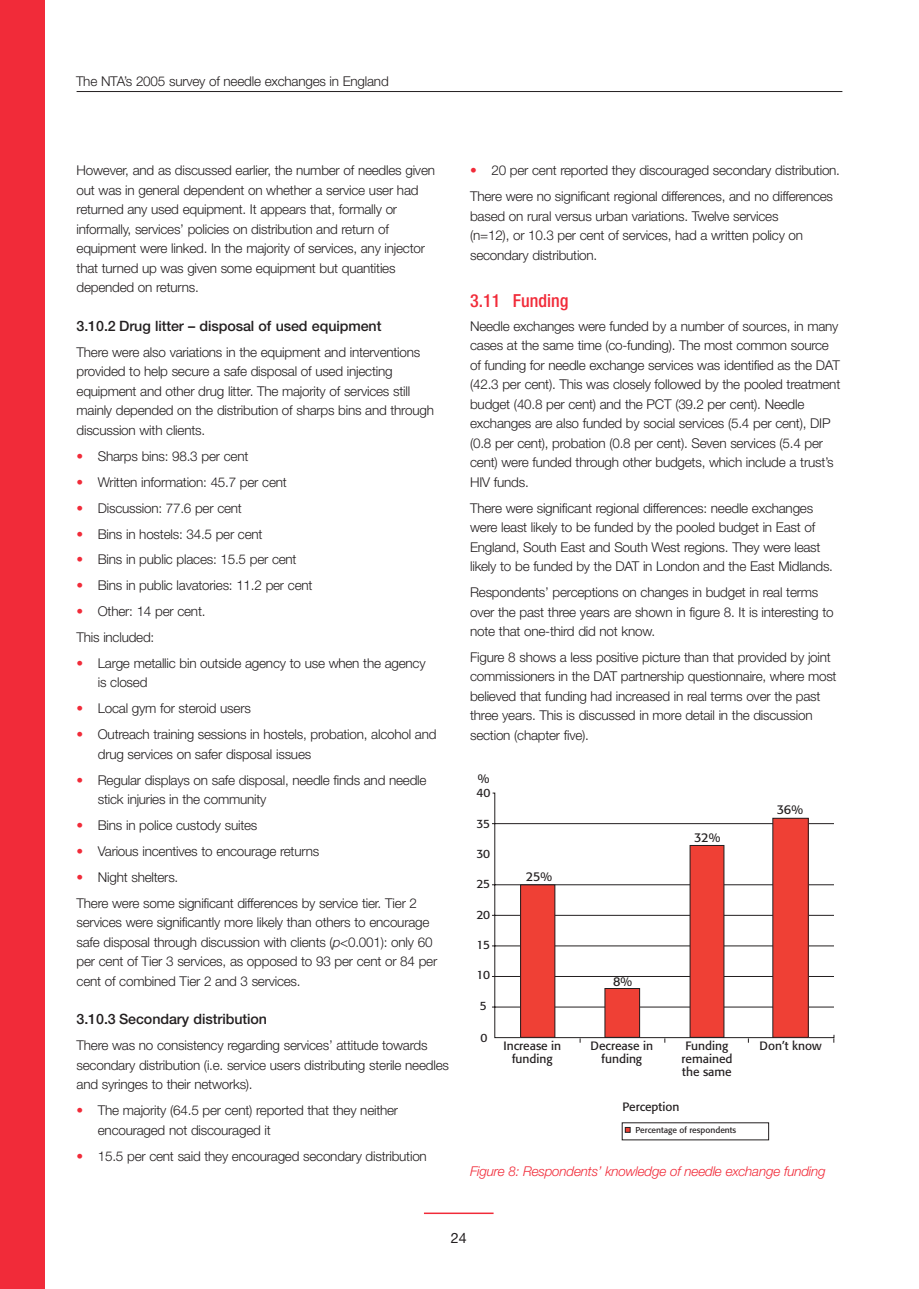
<style>
.page{position:relative;width:919px;height:1289px;background:#fff}
.page>*{position:absolute;margin:0;border:0;box-sizing:border-box;transform-origin:0 0}
.t1{font:500 condensed 18px "Helvetica Neue LT";color:#f12b39}
.t2{font:500 14.25px "Helvetica Neue LT";letter-spacing:-.005em;color:#231f20}
.t3{font:14.25px "Helvetica Neue LT";color:#231f20}
.t4{font:300 13.5px/19.5px "Helvetica Neue LT";letter-spacing:-.015em;color:#231f20}
.t5{font:italic 300 13.5px "Helvetica Neue LT";letter-spacing:-.015em;color:#f12b39}
.t6{font:12.75px "Formata";color:#231f20}
.t7{font:12px/12.8px "Formata";color:#231f20;text-align:center}
.t8{font:8.4px "Formata";color:#231f20}
.s1{color:#f12b39}
.s2{font-style:italic}
</style>
<div class="page">
<hr style="left:424px;top:1212px;width:69px;height:1px;background:#f12b39">
<hr style="left:77px;top:91px;width:765px;height:1px;background:#231f20">
<div style="left:0;top:0;width:45px;height:1288px;background:#f12b39"></div>
<svg style="left:492px;top:792px;width:87px;height:245px"></svg>
<div style="left:520px;top:884px;width:35px;height:153px;background:#ef4035"></div>
<div style="left:520px;top:884px;width:35px;height:153px;border:1px solid #231f20"></div>
<svg style="left:579px;top:817px;width:255px;height:226px"></svg>
<svg style="left:625px;top:1127px;width:5px;height:5px"></svg>
<p class="t4" style="left:76px;top:73px;width:314px">The NTA’s 2005 survey of needle exchanges in England</p>
<p class="t4" style="left:77px;top:162px;width:360px">However, and as discussed earlier, the number of needles given out was in general dependent on whether a service user had returned any used equipment. It appears that, formally or informally, services’ policies on distribution and return of equipment were linked. In the majority of services, any injector that turned up was given some equipment but quantities depended on returns.</p>
<p class="t2" style="left:77px;top:321px;width:306px">3.10.2 Drug litter – disposal of used equipment</p>
<p class="t4" style="left:77px;top:344px;width:359px">There were also variations in the equipment and interventions provided to help secure a safe disposal of used injecting equipment and other drug litter. The majority of services still mainly depended on the distribution of sharps bins and through discussion with clients.</p>
<p class="t4" style="left:77px;top:447px;width:173px"><span class="s1">•</span> Sharps bins: 98.3 per cent</p>
<p class="t4" style="left:77px;top:473px;width:212px"><span class="s1">•</span> Written information: 45.7 per cent</p>
<p class="t4" style="left:77px;top:499px;width:167px"><span class="s1">•</span> Discussion: 77.6 per cent</p>
<p class="t4" style="left:77px;top:525px;width:187px"><span class="s1">•</span> Bins in hostels: 34.5 per cent</p>
<p class="t4" style="left:77px;top:551px;width:221px"><span class="s1">•</span> Bins in public places: 15.5 per cent</p>
<p class="t4" style="left:77px;top:577px;width:237px"><span class="s1">•</span> Bins in public lavatories: 11.2 per cent</p>
<p class="t4" style="left:77px;top:599px;width:130px;line-height:26px"><span class="s1">•</span> Other: 14 per cent.<br>This included:</p>
<p class="t4" style="left:98px;top:654px;width:329px;text-indent:-21px"><span class="s1">•</span> Large metallic bin outside agency to use when the agency is closed</p>
<p class="t4" style="left:77px;top:700px;width:176px"><span class="s1">•</span> Local gym for steroid users</p>
<p class="t4" style="left:98px;top:726px;width:340px;text-indent:-21px"><span class="s1">•</span> Outreach training sessions in hostels, probation, alcohol and drug services on safer disposal issues</p>
<p class="t4" style="left:98px;top:771px;width:330px;text-indent:-21px"><span class="s1">•</span> Regular displays on safe disposal, needle finds and needle stick injuries in the community</p>
<p class="t4" style="left:77px;top:816px;width:182px"><span class="s1">•</span> Bins in police custody suites</p>
<p class="t4" style="left:77px;top:842px;width:244px"><span class="s1">•</span> Various incentives to encourage returns</p>
<p class="t4" style="left:77px;top:865px;width:342px;line-height:26px"><span class="s1">•</span> Night shelters.<br>There were some significant differences by service tier. Tier 2</p>
<p class="t4" style="left:77px;top:914px;width:362px">services were significantly more likely than others to encourage safe disposal through discussion with clients (<span class="s2">p</span>&lt;0.001): only 60 per cent of Tier 3 services, as opposed to 93 per cent or 84 per cent of combined Tier 2 and 3 services.</p>
<p class="t2" style="left:77px;top:1014px;width:192px">3.10.3 Secondary distribution</p>
<p class="t4" style="left:77px;top:1037px;width:374px">There was no consistency regarding services’ attitude towards secondary distribution (i.e. service users distributing sterile needles and syringes to their networks).</p>
<p class="t4" style="left:98px;top:1102px;width:302px;text-indent:-21px"><span class="s1">•</span> The majority (64.5 per cent) reported that they neither encouraged not discouraged it</p>
<p class="t4" style="left:77px;top:1147px;width:352px"><span class="s1">•</span> 15.5 per cent said they encouraged secondary distribution</p>
<p class="t4" style="left:470px;top:159px;width:371px;line-height:26px"><span class="s1">•</span> 20 per cent reported they discouraged secondary distribution.<br>There were no significant regional differences, and no differences</p>
<p class="t4" style="left:470px;top:207px;width:334px">based on rural versus urban variations. Twelve services (n=12), or 10.3 per cent of services, had a written policy on secondary distribution.</p>
<h1 class="t1" style="left:470px;top:294px;width:100px">3.11 Funding</h1>
<p class="t4" style="left:470px;top:317px;width:371px">Needle exchanges were funded by a number of sources, in many cases at the same time (co-funding). The most common source of funding for needle exchange services was identified as the DAT (42.3 per cent). This was closely followed by the pooled treatment budget (40.8 per cent) and the PCT (39.2 per cent). Needle exchanges are also funded by social services (5.4 per cent), DIP (0.8 per cent), probation (0.8 per cent). Seven services (5.4 per cent) were funded through other budgets, which include a trust’s HIV funds.</p>
<p class="t4" style="left:470px;top:499px;width:364px">There were significant regional differences: needle exchanges were least likely to be funded by the pooled budget in East of England, South East and South West regions. They were least likely to be funded by the DAT in London and the East Midlands.</p>
<p class="t4" style="left:470px;top:584px;width:365px">Respondents’ perceptions on changes in budget in real terms over the past three years are shown in figure 8. It is interesting to note that one-third did not know.</p>
<p class="t4" style="left:470px;top:648px;width:368px">Figure 8 shows a less positive picture than that provided by joint commissioners in the DAT partnership questionnaire, where most believed that funding had increased in real terms over the past three years. This is discussed in more detail in the discussion section (chapter five).</p>
<p class="t6" style="left:478px;top:773px;width:13px">%</p>
<p class="t7" style="left:476px;top:787px;width:15px">40</p>
<p class="t7" style="left:476px;top:818px;width:15px">35</p>
<p class="t7" style="left:476px;top:848px;width:15px">30</p>
<p class="t7" style="left:476px;top:878px;width:15px">25</p>
<p class="t7" style="left:476px;top:909px;width:15px">20</p>
<p class="t7" style="left:476px;top:939px;width:15px">15</p>
<p class="t7" style="left:476px;top:969px;width:15px">10</p>
<p class="t7" style="left:480px;top:1000px;width:8px">5</p>
<p class="t7" style="left:480px;top:1031px;width:8px">0</p>
<p class="t6" style="left:526px;top:870px;width:28px">25%</p>
<p class="t6" style="left:613px;top:975px;width:21px">8%</p>
<p class="t6" style="left:694px;top:831px;width:28px">32%</p>
<p class="t6" style="left:776px;top:803px;width:28px">36%</p>
<p class="t7" style="left:503px;top:1040px;width:59px">Increase in funding</p>
<p class="t7" style="left:590px;top:1040px;width:64px">Decrease in funding</p>
<p class="t7" style="left:685px;top:1040px;width:44px">Funding</p>
<p class="t7" style="left:759px;top:1040px;width:63px">Don’t know</p>
<p class="t7" style="left:681px;top:1053px;width:52px;text-align:left">remained the same</p>
<p class="t7" style="left:622px;top:1101px;width:58px">Perception</p>
<p class="t8" style="left:635px;top:1126px;width:102px">Percentage of respondents</p>
<p class="t5" style="left:470px;top:1166px;width:357px">Figure 8: Respondents’ knowledge of needle exchange funding</p>
<p class="t3" style="left:451px;top:1229px;width:17px">24</p>
</div>
